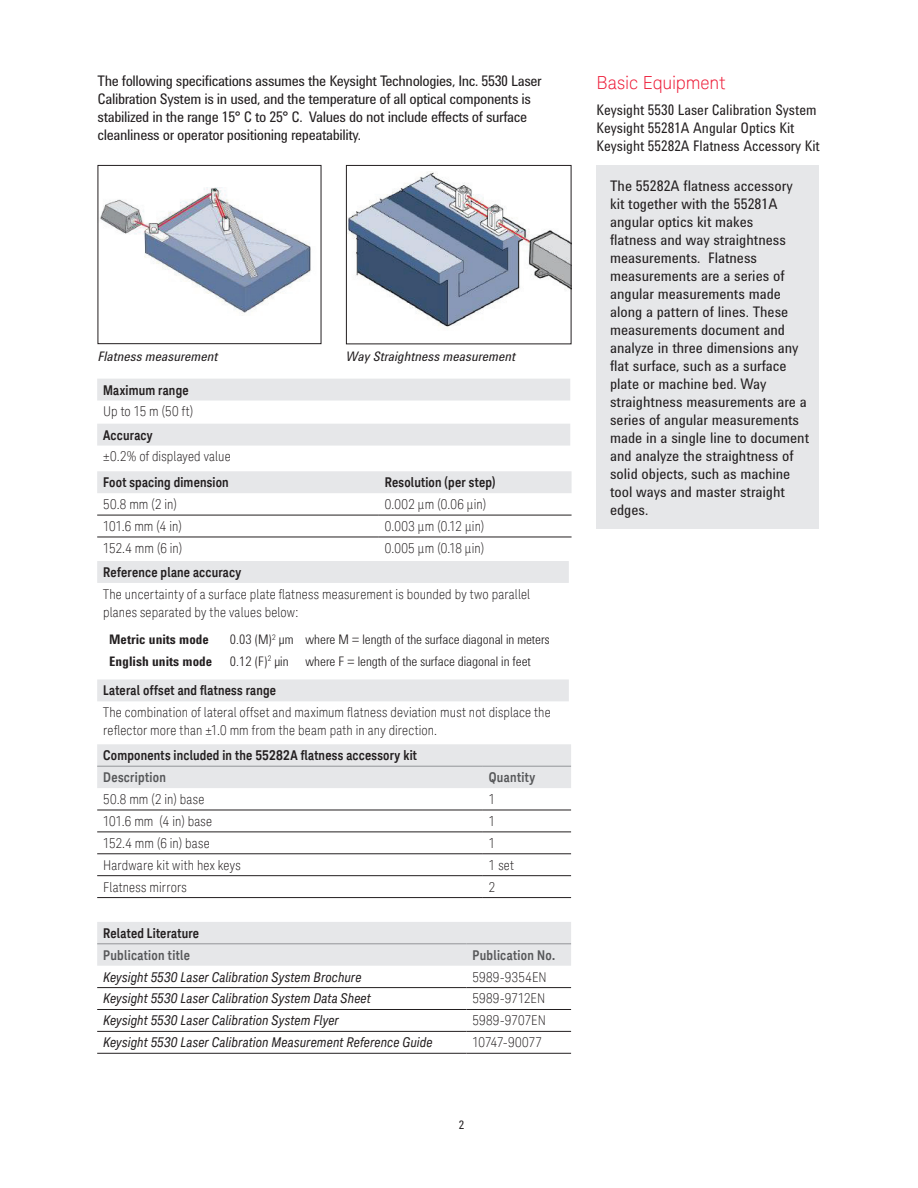
<style>
.page{position:relative;width:918px;height:1188px;background:#fff}
.page>*{position:absolute;margin:0;border:0;box-sizing:border-box;transform-origin:0 0}
.t1{font:300 18px "Keysight Sans";letter-spacing:-.01em;color:#ed1a36}
.t2{font:15px/18px "Agilent Condensed CFF";color:#231f20}
.t3{font:15px/18px "Agilent Condensed CFF";letter-spacing:-.025em;color:#231f20}
.t4{font:15px/18px "Agilent Condensed CFF";color:#231f20;scale:.95 1}
.t5{font:300 condensed 13.5px/18px "Keysight Sans";letter-spacing:.015em;color:#231f20}
.t6{font:italic 13.5px "Keysight Sans Condensed";letter-spacing:.01em;color:#231f20}
.t7{font:700 13.5px "Keysight Sans Condensed";letter-spacing:.01em;color:#231f20}
.t8{font:300 13.5px "Agilent Condensed CFF";color:#231f20}
.t9{font:700 13.5px "Keysight Sans Condensed";letter-spacing:.02em;color:#57585a}
.t10{font:italic 13.5px "Agilent Condensed CFF";color:#231f20}
.t11{font:700 13.5px "Agilent Condensed CFF";color:#231f20}
.t12{font:12px "Agilent Condensed CFF";color:#231f20}
</style>
<div class="page">
<div style="left:597px;top:165px;width:222px;height:364px;background:#e6e7e9"></div>
<img style="left:100px;top:187px;width:211px;height:127px">
<div style="left:98px;top:165px;width:223px;height:179px;border:1px solid #231f20"></div>
<img style="left:348px;top:171px;width:221px;height:156px">
<div style="left:346px;top:165px;width:225px;height:179px;border:1px solid #231f20"></div>
<div style="left:97px;top:561px;width:472px;height:22px;background:#e6e7e9"></div>
<div style="left:97px;top:471px;width:475px;height:22px;background:#e6e7e9"></div>
<hr style="left:97px;top:515px;width:282px;height:1px;background:#231f20">
<hr style="left:379px;top:515px;width:193px;height:1px;background:#231f20">
<hr style="left:97px;top:537px;width:282px;height:1px;background:#231f20">
<hr style="left:379px;top:537px;width:193px;height:1px;background:#231f20">
<svg style="left:97px;top:379px;width:473px;height:67px"></svg>
<div style="left:97px;top:679px;width:472px;height:22px;background:#e6e7e9"></div>
<div style="left:97px;top:744px;width:474px;height:44px;background:#e6e7e9"></div>
<hr style="left:97px;top:810px;width:386px;height:1px;background:#231f20">
<hr style="left:483px;top:810px;width:88px;height:1px;background:#231f20">
<hr style="left:97px;top:832px;width:386px;height:1px;background:#231f20">
<hr style="left:483px;top:832px;width:88px;height:1px;background:#231f20">
<hr style="left:97px;top:853px;width:386px;height:1px;background:#231f20">
<hr style="left:483px;top:853px;width:88px;height:1px;background:#231f20">
<hr style="left:97px;top:875px;width:386px;height:1px;background:#231f20">
<hr style="left:483px;top:875px;width:88px;height:1px;background:#231f20">
<hr style="left:97px;top:766px;width:386px;height:1px;background:#939598">
<hr style="left:483px;top:766px;width:88px;height:1px;background:#939598">
<hr style="left:97px;top:897px;width:386px;height:1px;background:#231f20">
<hr style="left:483px;top:897px;width:88px;height:1px;background:#231f20">
<div style="left:97px;top:922px;width:474px;height:44px;background:#e6e7e9"></div>
<hr style="left:97px;top:987px;width:369px;height:1px;background:#231f20">
<hr style="left:466px;top:987px;width:105px;height:1px;background:#231f20">
<hr style="left:97px;top:1009px;width:369px;height:1px;background:#231f20">
<hr style="left:466px;top:1009px;width:105px;height:1px;background:#231f20">
<hr style="left:97px;top:1031px;width:369px;height:1px;background:#231f20">
<hr style="left:466px;top:1031px;width:105px;height:1px;background:#231f20">
<hr style="left:97px;top:943px;width:369px;height:1px;background:#939598">
<hr style="left:466px;top:943px;width:105px;height:1px;background:#939598">
<hr style="left:97px;top:1053px;width:369px;height:1px;background:#231f20">
<hr style="left:466px;top:1053px;width:105px;height:1px;background:#231f20">
<p class="t3" style="left:98px;top:71px;width:446px">The following specifications assumes the Keysight Technologies, Inc. 5530 Laser Calibration System is in used, and the temperature of all optical components is stabilized in the range 15° C to 25° C. Values do not include effects of surface cleanliness or operator positioning repeatability.</p>
<p class="t10" style="left:98px;top:346px;width:121px">Flatness measurement</p>
<p class="t10" style="left:346px;top:346px;width:171px">Way Straightness measurement</p>
<p class="t7" style="left:103px;top:382px;width:87px">Maximum range</p>
<p class="t5" style="left:103px;top:403px;width:92px">Up to 15 m (50 ft)</p>
<p class="t7" style="left:103px;top:427px;width:51px">Accuracy</p>
<p class="t5" style="left:103px;top:448px;width:129px">±0.2% of displayed value</p>
<p class="t7" style="left:103px;top:474px;width:127px">Foot spacing dimension</p>
<p class="t7" style="left:385px;top:474px;width:112px">Resolution (per step)</p>
<p class="t5" style="left:103px;top:495px;width:75px">50.8 mm (2 in)</p>
<p class="t5" style="left:385px;top:495px;width:103px">0.002 μm (0.06 μin)</p>
<p class="t5" style="left:103px;top:517px;width:80px">101.6 mm (4 in)</p>
<p class="t5" style="left:385px;top:517px;width:101px">0.003 μm (0.12 μin)</p>
<p class="t5" style="left:103px;top:539px;width:81px">152.4 mm (6 in)</p>
<p class="t5" style="left:385px;top:539px;width:101px">0.005 μm (0.18 μin)</p>
<p class="t7" style="left:103px;top:564px;width:139px">Reference plane accuracy</p>
<p class="t5" style="left:103px;top:585px;width:428px">The uncertainty of a surface plate flatness measurement is bounded by two parallel planes separated by the values below:</p>
<p class="t11" style="left:109px;top:629px;width:101px">Metric units mode</p>
<p class="t8" style="left:230px;top:629px;width:321px">0.03 (M)<sup>2</sup> μm where M = length of the surface diagonal in meters</p>
<p class="t11" style="left:109px;top:651px;width:104px">English units mode</p>
<p class="t8" style="left:230px;top:651px;width:60px">0.12 (F)<sup>2</sup> μin</p>
<p class="t8" style="left:306px;top:651px;width:227px">where F = length of the surface diagonal in feet</p>
<p class="t7" style="left:103px;top:682px;width:174px">Lateral offset and flatness range</p>
<p class="t5" style="left:103px;top:703px;width:449px">The combination of lateral offset and maximum flatness deviation must not displace the reflector more than ±1.0 mm from the beam path in any direction.</p>
<p class="t7" style="left:103px;top:747px;width:315px">Components included in the 55282A flatness accessory kit</p>
<p class="t9" style="left:103px;top:769px;width:64px">Description</p>
<p class="t9" style="left:489px;top:769px;width:48px">Quantity</p>
<p class="t5" style="left:103px;top:790px;width:103px">50.8 mm (2 in) base</p>
<p class="t5" style="left:489px;top:790px;width:8px">1</p>
<p class="t5" style="left:103px;top:812px;width:110px">101.6 mm (4 in) base</p>
<p class="t5" style="left:489px;top:812px;width:8px">1</p>
<p class="t5" style="left:103px;top:834px;width:108px">152.4 mm (6 in) base</p>
<p class="t5" style="left:489px;top:834px;width:8px">1</p>
<p class="t5" style="left:103px;top:856px;width:139px">Hardware kit with hex keys</p>
<p class="t5" style="left:489px;top:856px;width:27px">1 set</p>
<p class="t5" style="left:103px;top:878px;width:85px">Flatness mirrors</p>
<p class="t5" style="left:489px;top:878px;width:8px">2</p>
<p class="t7" style="left:103px;top:925px;width:97px">Related Literature</p>
<p class="t9" style="left:103px;top:947px;width:88px">Publication title</p>
<p class="t9" style="left:472px;top:947px;width:84px">Publication No.</p>
<p class="t6" style="left:103px;top:969px;width:260px">Keysight 5530 Laser Calibration System Brochure</p>
<p class="t5" style="left:472px;top:968px;width:76px">5989-9354EN</p>
<p class="t6" style="left:103px;top:991px;width:269px">Keysight 5530 Laser Calibration System Data Sheet</p>
<p class="t5" style="left:472px;top:990px;width:74px">5989-9712EN</p>
<p class="t6" style="left:103px;top:1013px;width:237px">Keysight 5530 Laser Calibration System Flyer</p>
<p class="t5" style="left:472px;top:1012px;width:75px">5989-9707EN</p>
<p class="t6" style="left:103px;top:1035px;width:331px">Keysight 5530 Laser Calibration Measurement Reference Guide</p>
<p class="t5" style="left:472px;top:1033px;width:71px">10747-90077</p>
<p class="t12" style="left:459px;top:1115px;width:7px">2</p>
<h1 class="t1" style="left:597px;top:72px;width:130px">Basic Equipment</h1>
<p class="t4" style="left:597px;top:101px;width:236px">Keysight 5530 Laser Calibration System<br>Keysight 55281A Angular Optics Kit<br>Keysight 55282A Flatness Accessory Kit</p>
<p class="t2" style="left:610px;top:176px;width:201px">The 55282A flatness accessory kit together with the 55281A angular optics kit makes<br>flatness and way straightness measurements. Flatness measurements are a series of angular measurements made along a pattern of lines. These measurements document and analyze in three dimensions any flat surface, such as a surface plate or machine bed. Way straightness measurements are a series of angular measurements made in a single line to document and analyze the straightness of solid objects, such as machine tool ways and master straight edges.</p>
</div>
